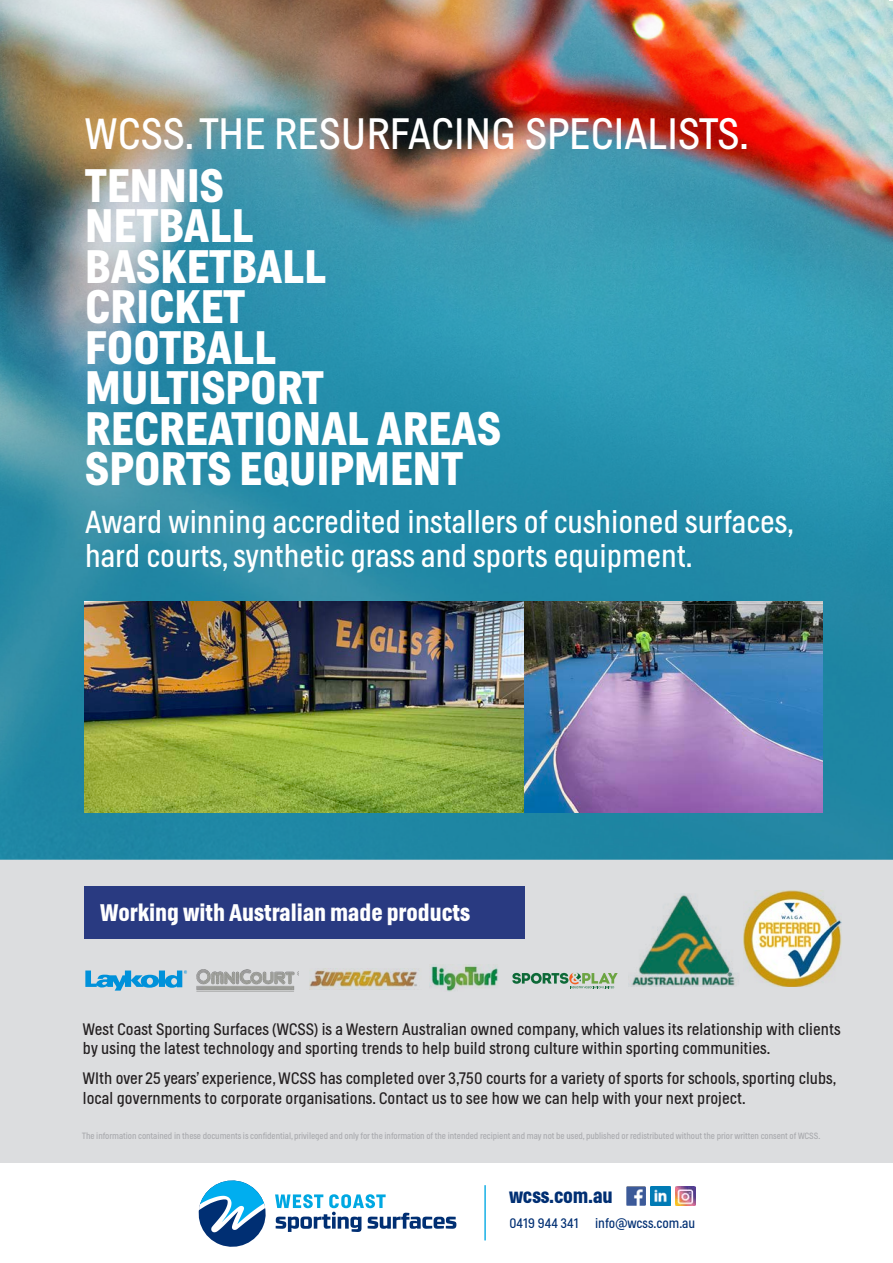
<style>
.page{position:relative;width:893px;height:1263px;background:#fff}
.page>*{position:absolute;margin:0;border:0;box-sizing:border-box;transform-origin:0 0}
.t1{font:700 46.5px "Helsinki";letter-spacing:.005em;color:#fff}
.t2{font:300 43.5px "Helsinki";letter-spacing:.005em;color:#fff}
.t3{font:300 31.5px/34.5px "Helsinki";color:#fff}
.t4{font:700 23.7px "Helsinki";color:#fff}
.t5{font:700 20.4px "Helsinki";letter-spacing:-.01em;color:#002f73}
.t6{font:300 16.5px/19.5px "Helsinki";letter-spacing:.005em;color:#231f20}
.t7{font:300 13.65px "Helsinki";color:#002f73}
.t8{font:300 9px "Helsinki";letter-spacing:-.005em;color:#a8a9ad}
</style>
<div class="page">
<svg style="left:198px;top:1180px;width:258px;height:67px"></svg>
<hr style="left:484px;top:1185px;width:2px;height:55px;background:#00a8e2">
<img style="left:626px;top:1186px;width:20px;height:19px">
<img style="left:651px;top:1186px;width:19px;height:19px">
<img style="left:676px;top:1186px;width:19px;height:20px">
<div style="left:0;top:782px;width:893px;height:381px;background:#dcdddf"></div>
<img style="left:0;top:0;width:893px;height:860px">
<img style="left:744px;top:890px;width:98px;height:96px">
<img style="left:631px;top:894px;width:105px;height:92px">
<div style="left:85px;top:886px;width:440px;height:52px;background:#293a81"></div>
<svg style="left:85px;top:970px;width:102px;height:20px"></svg>
<img style="left:196px;top:969px;width:103px;height:23px">
<img style="left:310px;top:968px;width:107px;height:22px">
<img style="left:429px;top:965px;width:69px;height:26px">
<img style="left:85px;top:602px;width:440px;height:210px">
<img style="left:525px;top:602px;width:297px;height:210px">
<svg style="left:512px;top:972px;width:106px;height:16px"></svg>
<p class="t2" style="left:85px;top:108px;width:665px">WCSS. THE RESURFACING SPECIALISTS.</p>
<p class="t1" style="left:85px;top:158px;width:140px">TENNIS</p>
<p class="t1" style="left:85px;top:198px;width:170px">NETBALL</p>
<p class="t1" style="left:85px;top:239px;width:243px">BASKETBALL</p>
<p class="t1" style="left:85px;top:279px;width:161px">CRICKET</p>
<p class="t1" style="left:85px;top:320px;width:192px">FOOTBALL</p>
<p class="t1" style="left:85px;top:360px;width:240px">MULTISPORT</p>
<p class="t1" style="left:85px;top:401px;width:417px">RECREATIONAL AREAS</p>
<p class="t1" style="left:85px;top:441px;width:379px">SPORTS EQUIPMENT</p>
<p class="t3" style="left:85px;top:504px;width:710px">Award winning accredited installers of cushioned surfaces, hard courts, synthetic grass and sports equipment.</p>
<p class="t4" style="left:100px;top:899px;width:371px">Working with Australian made products</p>
<p class="t6" style="left:83px;top:1019px;width:759px">West Coast Sporting Surfaces (WCSS) is a Western Australian owned company, which values its relationship with clients by using the latest technology and sporting trends to help build strong culture within sporting communities.</p>
<p class="t6" style="left:83px;top:1068px;width:755px">WIth over 25 years’ experience, WCSS has completed over 3,750 courts for a variety of sports for schools, sporting clubs, local governments to corporate organisations. Contact us to see how we can help with your next project.</p>
<p class="t8" style="left:82px;top:1131px;width:740px">The information contained in these documents is confidential, privileged and only for the information of the intended recipient and may not be used, published or redistributed without the prior written consent of WCSS.</p>
<p class="t5" style="left:509px;top:1183px;width:105px">wcss.com.au</p>
<p class="t7" style="left:510px;top:1215px;width:187px">0419 944 341 info@wcss.com.au</p>
</div>
